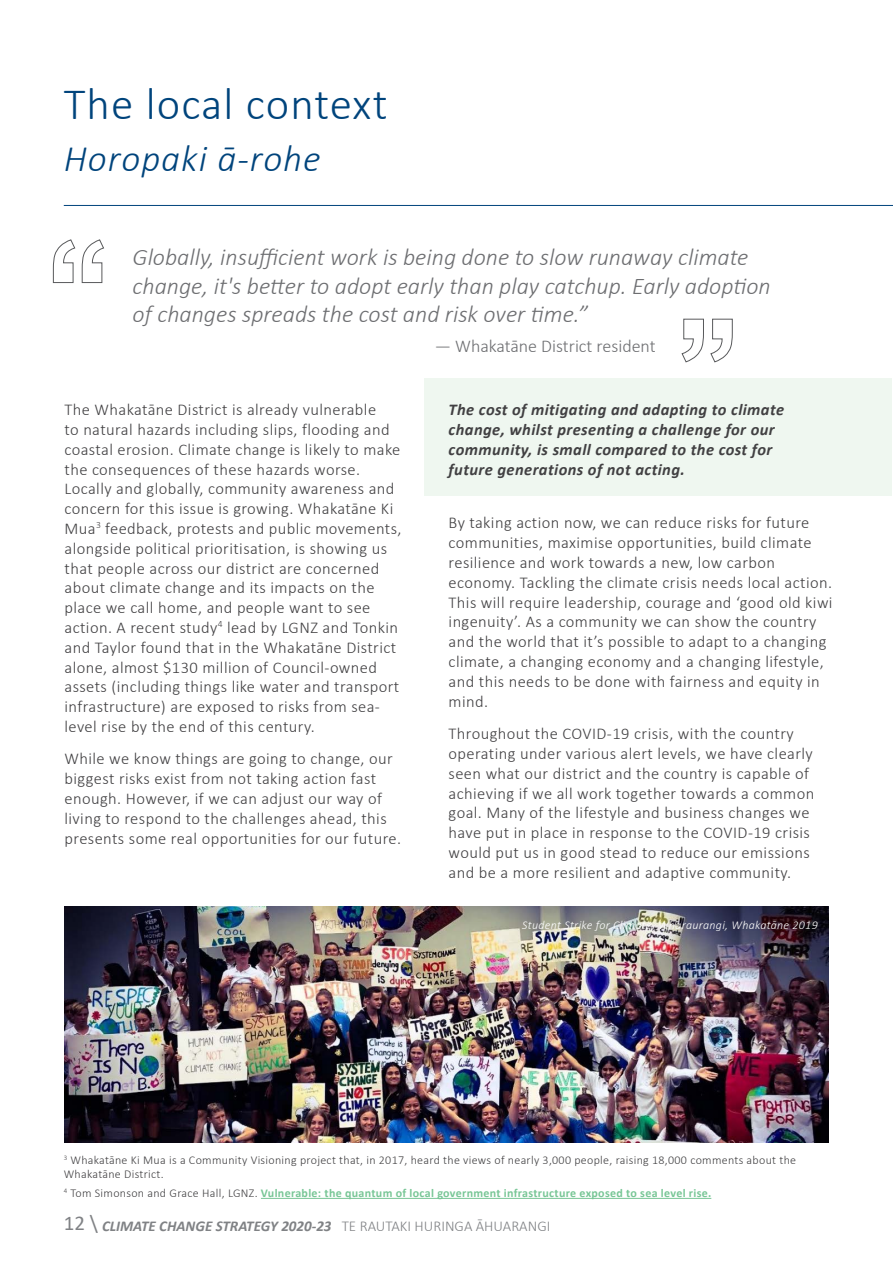
<style>
.page{position:relative;width:893px;height:1263px;background:#fff}
.page>*{position:absolute;margin:0;border:0;box-sizing:border-box;transform-origin:0 0}
.t1{font:300 45px "Calibri";letter-spacing:.025em;color:#00447c}
.t2{font:italic 300 37.5px "Calibri";letter-spacing:.025em;color:#00447c}
.t3{font:italic 300 24px/28.8px "Calibri";color:#6d6e71}
.t4{font:300 18px "Calibri";color:#6d6e71}
.t5{font:300 16.5px/19.8px "Calibri";letter-spacing:.025em;color:#414042}
.t6{font:italic 700 16.5px/19.8px "Calibri";letter-spacing:.025em;color:#414042}
.t7{font:italic 700 15px "Calibri";color:#808285}
.t8{font:300 12px/14.4px "Calibri";letter-spacing:.025em;color:#414042}
.t9{font:700 12px "Calibri";letter-spacing:.025em;color:#78c696}
.t10{font:italic 300 12px "Calibri";letter-spacing:.025em;color:#fff}
.s1{font-weight:300;color:#414042}
.s2{font-weight:400;font-style:normal;font-size:21px}
.s3{font-weight:300;font-style:normal}
</style>
<div class="page">
<div style="left:424px;top:378px;width:468px;height:118px;background:#eff7f0"></div>
<img style="left:65px;top:906px;width:763px;height:237px">
<hr style="left:64px;top:205px;width:829px;height:1px;background:#00447c">
<hr style="left:261px;top:1198px;width:450px;height:1px;background:#78c696">
<svg style="left:681px;top:318px;width:52px;height:45px"></svg>
<svg style="left:53px;top:239px;width:51px;height:44px"></svg>
<h1 class="t1" style="left:64px;top:76px;width:325px">The local context</h1>
<h2 class="t2" style="left:64px;top:135px;width:259px">Horopaki ā-rohe</h2>
<h3 class="t3" style="left:133px;top:242px;width:640px">Globally, insufficient work is being done to slow runaway climate change, it's better to adopt early than play catchup. Early adoption of changes spreads the cost and risk over time.”</h3>
<p class="t4" style="left:435px;top:334px;width:222px">— Whakatāne District resident</p>
<p class="t5" style="left:65px;top:400px;width:338px">The Whakatāne District is already vulnerable<br>to natural hazards including slips, flooding and coastal erosion. Climate change is likely to make the consequences of these hazards worse.<br>Locally and globally, community awareness and concern for this issue is growing. Whakatāne Ki Mua<sup>3</sup> feedback, protests and public movements, alongside political prioritisation, is showing us that people across our district are concerned about climate change and its impacts on the place we call home, and people want to see action. A recent study<sup>4</sup> lead by LGNZ and Tonkin and Taylor found that in the Whakatāne District alone, almost $130 million of Council-owned assets (including things like water and transport infrastructure) are exposed to risks from sea&shy;level rise by the end of this century.</p>
<p class="t5" style="left:65px;top:749px;width:338px">While we know things are going to change, our biggest risks exist from not taking action fast enough. However, if we can adjust our way of living to respond to the challenges ahead, this presents some real opportunities for our future.</p>
<p class="t6" style="left:449px;top:399px;width:337px">The cost of mitigating and adapting to climate change, whilst presenting a challenge for our community, is small compared to the cost for future generations of not acting.</p>
<p class="t5" style="left:449px;top:513px;width:385px">By taking action now, we can reduce risks for future communities, maximise opportunities, build climate resilience and work towards a new, low carbon economy. Tackling the climate crisis needs local action.<br>This will require leadership, courage and ‘good old kiwi ingenuity’. As a community we can show the country and the world that it’s possible to adapt to a changing climate, a changing economy and a changing lifestyle, and this needs to be done with fairness and equity in mind.</p>
<p class="t5" style="left:449px;top:723px;width:367px">Throughout the COVID-19 crisis, with the country operating under various alert levels, we have clearly seen what our district and the country is capable of achieving if we all work together towards a common goal. Many of the lifestyle and business changes we have put in place in response to the COVID-19 crisis would put us in good stead to reduce our emissions and be a more resilient and adaptive community.</p>
<p class="t10" style="left:522px;top:917px;width:297px">Student Strike for Climate, Wharaurangi, Whakatāne 2019</p>
<p class="t8" style="left:64px;top:1153px;width:734px"><sup>3</sup> Whakatāne Ki Mua is a Community Visioning project that, in 2017, heard the views of nearly 3,000 people, raising 18,000 comments about the<br>Whakatāne District.</p>
<p class="t9" style="left:64px;top:1184px;width:649px"><sup>4</sup> <span class="s1">Tom Simonson and Grace Hall, LGNZ.</span> Vulnerable: the quantum of local government infrastructure exposed to sea level rise.</p>
<p class="t7" style="left:64px;top:1215px;width:488px"><span class="s2">12 \</span> CLIMATE CHANGE STRATEGY 2020-23 <span class="s3">TE RAUTAKI HURINGA ĀHUARANGI</span></p>
</div>
